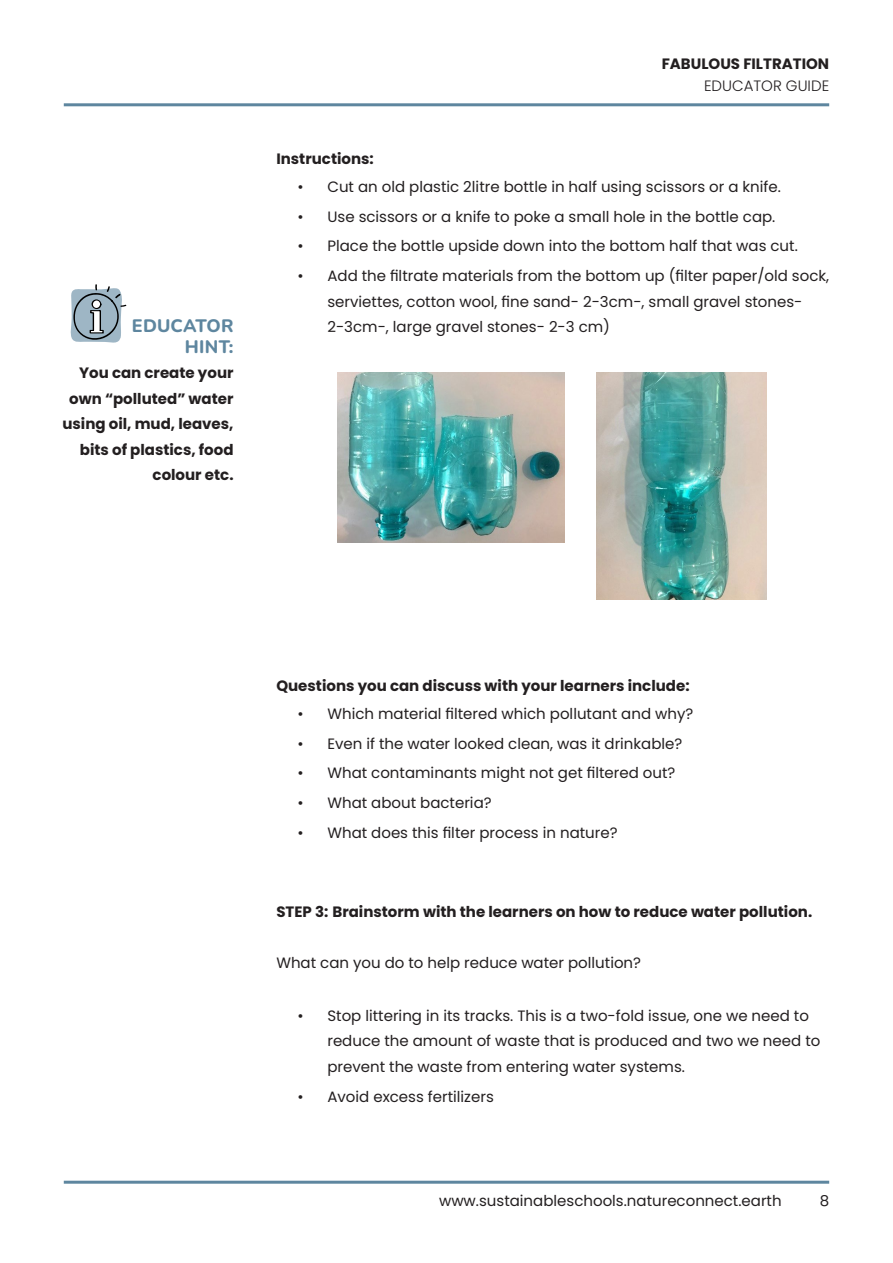
<style>
.page{position:relative;width:893px;height:1263px;background:#fff}
.page>*{position:absolute;margin:0;border:0;box-sizing:border-box;transform-origin:0 0}
.educator_hint_header{font:800 18px "Nunito";letter-spacing:.01em;color:#5e869f}
.Basic_Body{font:15px/25.5px "Poppins";color:#231f20}
.Basic_Body-2{font:700 15px "Poppins";color:#231f20}
.educator_hint_body{font:700 15px/25.5px "Poppins";color:#231f20;text-align:right}
.t1{font:300 15px "Poppins";color:#231f20}
</style>
<div class="page">
<hr style="left:64px;top:1181px;width:765px;height:3px;background:#5e869f">
<hr style="left:64px;top:103px;width:765px;height:3px;background:#5e869f">
<svg style="left:70px;top:284px;width:57px;height:59px"></svg>
<img style="left:338px;top:372px;width:226px;height:171px">
<img style="left:597px;top:372px;width:170px;height:228px">
<p class="educator_hint_header" style="left:132px;top:313px;width:103px">EDUCATOR</p>
<p class="educator_hint_header" style="left:185px;top:334px;width:50px">HINT:</p>
<p class="educator_hint_body" style="left:62px;top:360px;width:173px">You can create your own “polluted” water using oil, mud, leaves, bits of plastics, food colour etc.</p>
<p class="educator_hint_body" style="left:662px;top:51px;width:169px">FABULOUS FILTRATION</p>
<p class="t1" style="left:704px;top:77px;width:127px">EDUCATOR GUIDE</p>
<p class="Basic_Body-2" style="left:276px;top:150px;width:99px">Instructions:</p>
<p class="Basic_Body" style="left:298px;top:174px;width:485px">• Cut an old plastic 2litre bottle in half using scissors or a knife.</p>
<p class="Basic_Body" style="left:298px;top:204px;width:479px">• Use scissors or a knife to poke a small hole in the bottle cap.</p>
<p class="Basic_Body" style="left:298px;top:233px;width:502px">• Place the bottle upside down into the bottom half that was cut.</p>
<p class="Basic_Body" style="left:327px;top:263px;width:503px;text-indent:-30px">• Add the filtrate materials from the bottom up (filter paper/old sock, serviettes, cotton wool, fine sand- 2-3cm-, small gravel stones-<br>2-3cm-, large gravel stones- 2-3 cm)</p>
<p class="Basic_Body-2" style="left:276px;top:677px;width:415px">Questions you can discuss with your learners include:</p>
<p class="Basic_Body" style="left:298px;top:701px;width:397px">• Which material filtered which pollutant and why?</p>
<p class="Basic_Body" style="left:298px;top:731px;width:386px">• Even if the water looked clean, was it drinkable?</p>
<p class="Basic_Body" style="left:298px;top:760px;width:379px">• What contaminants might not get filtered out?</p>
<p class="Basic_Body" style="left:298px;top:790px;width:195px">• What about bacteria?</p>
<p class="Basic_Body" style="left:298px;top:820px;width:321px">• What does this filter process in nature?</p>
<p class="Basic_Body-2" style="left:276px;top:903px;width:537px">STEP 3: Brainstorm with the learners on how to reduce water pollution.</p>
<p class="Basic_Body" style="left:276px;top:950px;width:366px">What can you do to help reduce water pollution?</p>
<p class="Basic_Body" style="left:327px;top:1003px;width:494px;text-indent:-30px">• Stop littering in its tracks. This is a two-fold issue, one we need to reduce the amount of waste that is produced and two we need to prevent the waste from entering water systems.</p>
<p class="Basic_Body" style="left:298px;top:1083px;width:198px">• Avoid excess fertilizers</p>
<p class="Basic_Body" style="left:439px;top:1188px;width:344px">www.sustainableschools.natureconnect.earth</p>
<p class="Basic_Body" style="left:820px;top:1188px;width:11px">8</p>
</div>
